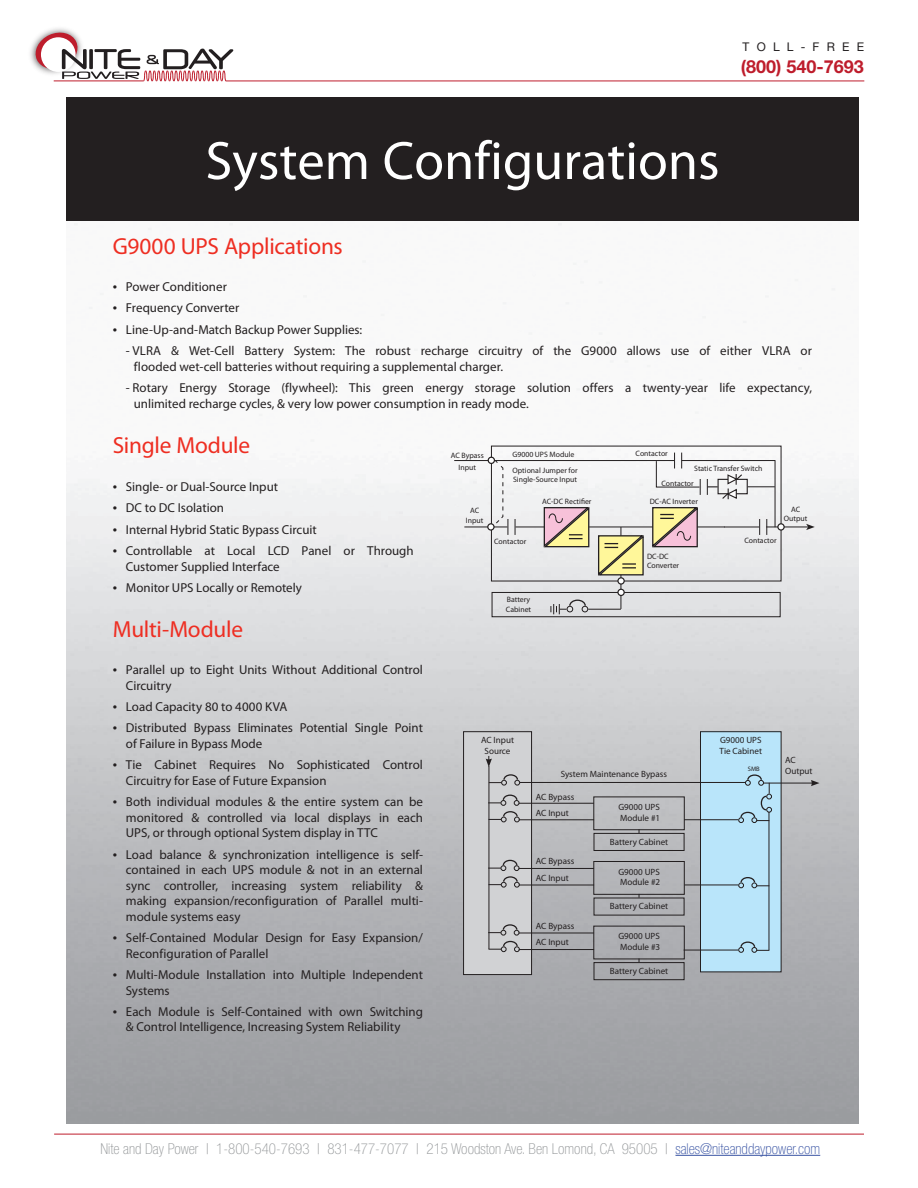
<style>
.page{position:relative;width:918px;height:1188px;background:#fff}
.page>*{position:absolute;margin:0;border:0;box-sizing:border-box;transform-origin:0 0}
.t1{font:54.45px "Myriad Pro";color:#fff}
.t2{font:23.25px "Myriad Pro";letter-spacing:-.01em;color:#ee2e22}
.t3{font:700 18px "Helvetica Neue LT Std";color:#be1d2c}
.t4{font:100 condensed 15px "Helvetica Neue LT Std";color:#939698}
.t5{font:12.9px/15.6px "Myriad Pro";color:#231f20}
.t6{font:12px "Helvetica Neue LT Std";letter-spacing:.6em;color:#231f20}
.t7{font:9px/10.9px "Myriad Pro";color:#231f20}
.t8{font:7.8px/9.3px "Myriad Pro";color:#231f20}
.t9{font:6.45px "Myriad Pro";color:#231f20}
.s1{font-size:15.6px}
.s2{color:#3853a3}
</style>
<div class="page">
<hr style="left:54px;top:1134px;width:810px;height:1px;background:#be1d2c">
<hr style="left:675px;top:1155px;width:145px;height:1px;background:#3853a3">
<img style="left:30px;top:28px;width:38px;height:35px">
<svg style="left:33px;top:30px;width:200px;height:52px"></svg>
<hr style="left:226px;top:81px;width:638px;height:1px;background:#be1d2c">
<img style="left:66px;top:223px;width:793px;height:900px">
<div style="left:66px;top:98px;width:793px;height:123px;background:#231f20"></div>
<div style="left:594px;top:833px;width:91px;height:18px;border:1px solid #231f20"></div>
<div style="left:593px;top:796px;width:92px;height:34px;border:1px solid #231f20"></div>
<div style="left:701px;top:732px;width:80px;height:240px;background:#b9e5fa"></div>
<div style="left:700px;top:731px;width:82px;height:241px;border:1px solid #231f20"></div>
<hr style="left:768px;top:812px;width:1px;height:138px;background:#231f20">
<hr style="left:764px;top:783px;width:49px;height:1px;background:#231f20">
<svg style="left:811px;top:780px;width:9px;height:6px"></svg>
<svg style="left:738px;top:774px;width:34px;height:49px"></svg>
<hr style="left:684px;top:819px;width:54px;height:1px;background:#231f20">
<svg style="left:738px;top:941px;width:31px;height:12px"></svg>
<hr style="left:684px;top:950px;width:54px;height:1px;background:#231f20">
<svg style="left:738px;top:876px;width:31px;height:12px"></svg>
<hr style="left:684px;top:884px;width:54px;height:1px;background:#231f20">
<div style="left:464px;top:732px;width:68px;height:243px;background:#d1d2d4"></div>
<div style="left:463px;top:731px;width:69px;height:244px;border:1px solid #231f20"></div>
<hr style="left:488px;top:766px;width:1px;height:183px;background:#231f20">
<svg style="left:486px;top:756px;width:6px;height:11px"></svg>
<svg style="left:489px;top:774px;width:31px;height:12px"></svg>
<svg style="left:488px;top:794px;width:32px;height:28px"></svg>
<svg style="left:488px;top:924px;width:32px;height:28px"></svg>
<hr style="left:519px;top:819px;width:75px;height:1px;background:#231f20">
<hr style="left:519px;top:803px;width:75px;height:1px;background:#231f20">
<hr style="left:519px;top:949px;width:75px;height:1px;background:#231f20">
<hr style="left:519px;top:933px;width:75px;height:1px;background:#231f20">
<hr style="left:519px;top:885px;width:75px;height:1px;background:#231f20">
<hr style="left:519px;top:868px;width:75px;height:1px;background:#231f20">
<svg style="left:488px;top:859px;width:32px;height:29px"></svg>
<div style="left:594px;top:962px;width:91px;height:18px;border:1px solid #231f20"></div>
<div style="left:593px;top:926px;width:92px;height:33px;border:1px solid #231f20"></div>
<div style="left:594px;top:898px;width:91px;height:18px;border:1px solid #231f20"></div>
<div style="left:593px;top:861px;width:92px;height:34px;border:1px solid #231f20"></div>
<hr style="left:520px;top:782px;width:225px;height:1px;background:#231f20">
<div style="left:492px;top:592px;width:289px;height:25px;border:1px solid #231f20"></div>
<svg style="left:759px;top:519px;width:1px;height:16px"></svg>
<svg style="left:766px;top:519px;width:1px;height:16px"></svg>
<hr style="left:682px;top:460px;width:93px;height:1px;background:#231f20">
<hr style="left:454px;top:460px;width:220px;height:1px;background:#231f20">
<hr style="left:775px;top:460px;width:1px;height:67px;background:#231f20">
<svg style="left:655px;top:453px;width:46px;height:42px"></svg>
<hr style="left:766px;top:526px;width:42px;height:1px;background:#231f20">
<svg style="left:806px;top:524px;width:9px;height:6px"></svg>
<hr style="left:464px;top:526px;width:43px;height:1px;background:#231f20">
<hr style="left:724px;top:527px;width:35px;height:1px;background:#231f20">
<svg style="left:707px;top:473px;width:68px;height:27px"></svg>
<svg style="left:779px;top:525px;width:4px;height:4px"></svg>
<div style="left:777px;top:523px;width:8px;height:8px;border:1px solid #231f20;border-radius:50%"></div>
<div style="left:487px;top:523px;width:8px;height:8px;border:1px solid #231f20;border-radius:50%"></div>
<svg style="left:488px;top:457px;width:20px;height:78px"></svg>
<div style="left:488px;top:457px;width:7px;height:7px;border:1px solid #231f20;border-radius:50%"></div>
<svg style="left:515px;top:506px;width:210px;height:108px;background:#dbd7ce"></svg>
<div style="left:617px;top:589px;width:8px;height:7px;border:1px solid #231f20;border-radius:50%"></div>
<p class="t6" style="left:743px;top:40px;width:123px">TOLL-FREE</p>
<h3 class="t3" style="left:741px;top:55px;width:125px">(800) 540-7693</h3>
<h1 class="t1" style="left:205px;top:127px;width:516px">System Configurations</h1>
<h2 class="t2" style="left:113px;top:232px;width:231px">G9000 UPS Applications</h2>
<p class="t5" style="left:113px;top:279px;width:116px"><span class="s1">•</span> Power Conditioner</p>
<p class="t5" style="left:113px;top:300px;width:128px"><span class="s1">•</span> Frequency Converter</p>
<p class="t5" style="left:113px;top:321px;width:251px"><span class="s1">•</span> Line-Up-and-Match Backup Power Supplies:</p>
<p class="t5" style="left:134px;top:343px;width:680px;text-indent:-8px">- VLRA &amp; Wet-Cell Battery System: The robust recharge circuitry of the G9000 allows use of either VLRA or flooded wet-cell batteries without requiring a supplemental charger.</p>
<p class="t5" style="left:134px;top:380px;width:680px;text-indent:-8px">- Rotary Energy Storage (flywheel): This green energy storage solution offers a twenty-year life expectancy, unlimited recharge cycles, &amp; very low power consumption in ready mode.</p>
<h2 class="t2" style="left:113px;top:430px;width:139px">Single Module</h2>
<p class="t5" style="left:113px;top:479px;width:167px"><span class="s1">•</span> Single- or Dual-Source Input</p>
<p class="t5" style="left:113px;top:500px;width:113px"><span class="s1">•</span> DC to DC Isolation</p>
<p class="t5" style="left:113px;top:521px;width:205px"><span class="s1">•</span> Internal Hybrid Static Bypass Circuit</p>
<p class="t5" style="left:126px;top:543px;width:289px;text-indent:-13px"><span class="s1">•</span> Controllable at Local LCD Panel or Through<br>Customer Supplied Interface</p>
<p class="t5" style="left:113px;top:580px;width:191px"><span class="s1">•</span> Monitor UPS Locally or Remotely</p>
<h2 class="t2" style="left:113px;top:615px;width:132px">Multi-Module</h2>
<p class="t5" style="left:126px;top:662px;width:299px;text-indent:-13px"><span class="s1">•</span> Parallel up to Eight Units Without Additional Control<br>Circuitry</p>
<p class="t5" style="left:113px;top:699px;width:176px"><span class="s1">•</span> Load Capacity 80 to 4000 KVA</p>
<p class="t5" style="left:126px;top:720px;width:299px;text-indent:-13px"><span class="s1">•</span> Distributed Bypass Eliminates Potential Single Point of Failure in Bypass Mode</p>
<p class="t5" style="left:126px;top:757px;width:299px;text-indent:-13px"><span class="s1">•</span> Tie Cabinet Requires No Sophisticated Control<br>Circuitry for Ease of Future Expansion</p>
<p class="t5" style="left:126px;top:794px;width:299px;text-align:justify;text-indent:-13px"><span class="s1">•</span> Both individual modules &amp; the entire system can be monitored &amp; controlled via local displays in each UPS, or through optional System display in TTC</p>
<p class="t5" style="left:126px;top:846px;width:299px;text-align:justify;text-indent:-13px"><span class="s1">•</span> Load balance &amp; synchronization intelligence is self&shy;contained in each UPS module &amp; not in an external sync controller, increasing system reliability &amp; making expansion/reconfiguration of Parallel multi&shy;module systems easy</p>
<p class="t5" style="left:126px;top:930px;width:299px;text-indent:-13px"><span class="s1">•</span> Self-Contained Modular Design for Easy Expansion/<br>Reconfiguration of Parallel</p>
<p class="t5" style="left:126px;top:967px;width:299px;text-indent:-13px"><span class="s1">•</span> Multi-Module Installation into Multiple Independent<br>Systems</p>
<p class="t5" style="left:126px;top:1004px;width:299px;text-indent:-13px"><span class="s1">•</span> Each Module is Self-Contained with own Switching &amp; Control Intelligence, Increasing System Reliability</p>
<p class="t8" style="left:636px;top:449px;width:34px">Contactor</p>
<p class="t8" style="left:451px;top:448px;width:35px;line-height:12.8px;text-align:center">AC Bypass<br>Input</p>
<p class="t8" style="left:512px;top:450px;width:64px">G9000 UPS Module</p>
<p class="t8" style="left:542px;top:497px;width:51px">AC-DC Rectifier</p>
<p class="t8" style="left:650px;top:496px;width:50px">DC-AC Inverter</p>
<p class="t8" style="left:466px;top:506px;width:19px;text-align:center">AC<br>Input</p>
<p class="t8" style="left:694px;top:463px;width:70px">Static Transfer Switch</p>
<p class="t8" style="left:513px;top:465px;width:67px">Optional Jumper for<br>Single-Source Input</p>
<p class="t8" style="left:662px;top:479px;width:34px">Contactor</p>
<p class="t8" style="left:784px;top:505px;width:25px;text-align:center">AC<br>Output</p>
<p class="t8" style="left:494px;top:537px;width:34px">Contactor</p>
<p class="t8" style="left:744px;top:536px;width:34px">Contactor</p>
<p class="t8" style="left:647px;top:552px;width:34px">DC-DC<br>Converter</p>
<p class="t8" style="left:506px;top:595px;width:27px">Battery<br>Cabinet</p>
<p class="t7" style="left:720px;top:734px;width:44px">G9000 UPS<br>Tie Cabinet</p>
<p class="t9" style="left:748px;top:765px;width:13px">SMB</p>
<p class="t7" style="left:481px;top:735px;width:35px;text-align:center">AC Input<br>Source</p>
<p class="t7" style="left:785px;top:755px;width:29px">AC<br>Output</p>
<p class="t7" style="left:561px;top:768px;width:108px">System Maintenance Bypass</p>
<p class="t7" style="left:536px;top:807px;width:35px">AC Input</p>
<p class="t7" style="left:536px;top:791px;width:40px">AC Bypass</p>
<p class="t7" style="left:618px;top:801px;width:43px">G9000 UPS<br>Module #1</p>
<p class="t7" style="left:610px;top:836px;width:60px">Battery Cabinet</p>
<p class="t7" style="left:536px;top:856px;width:40px">AC Bypass</p>
<p class="t7" style="left:618px;top:866px;width:43px">G9000 UPS<br>Module #2</p>
<p class="t7" style="left:536px;top:872px;width:35px">AC Input</p>
<p class="t7" style="left:610px;top:901px;width:60px">Battery Cabinet</p>
<p class="t7" style="left:536px;top:920px;width:40px">AC Bypass</p>
<p class="t7" style="left:618px;top:931px;width:43px">G9000 UPS<br>Module #3</p>
<p class="t7" style="left:536px;top:937px;width:35px">AC Input</p>
<p class="t7" style="left:610px;top:965px;width:60px">Battery Cabinet</p>
<p class="t4" style="left:100px;top:1140px;width:721px">Nite and Day Power | 1-800-540-7693 | 831-477-7077 | 215 Woodston Ave. Ben Lomond, CA 95005 | <span class="s2">sales@niteanddaypower.com</span></p>
</div>
